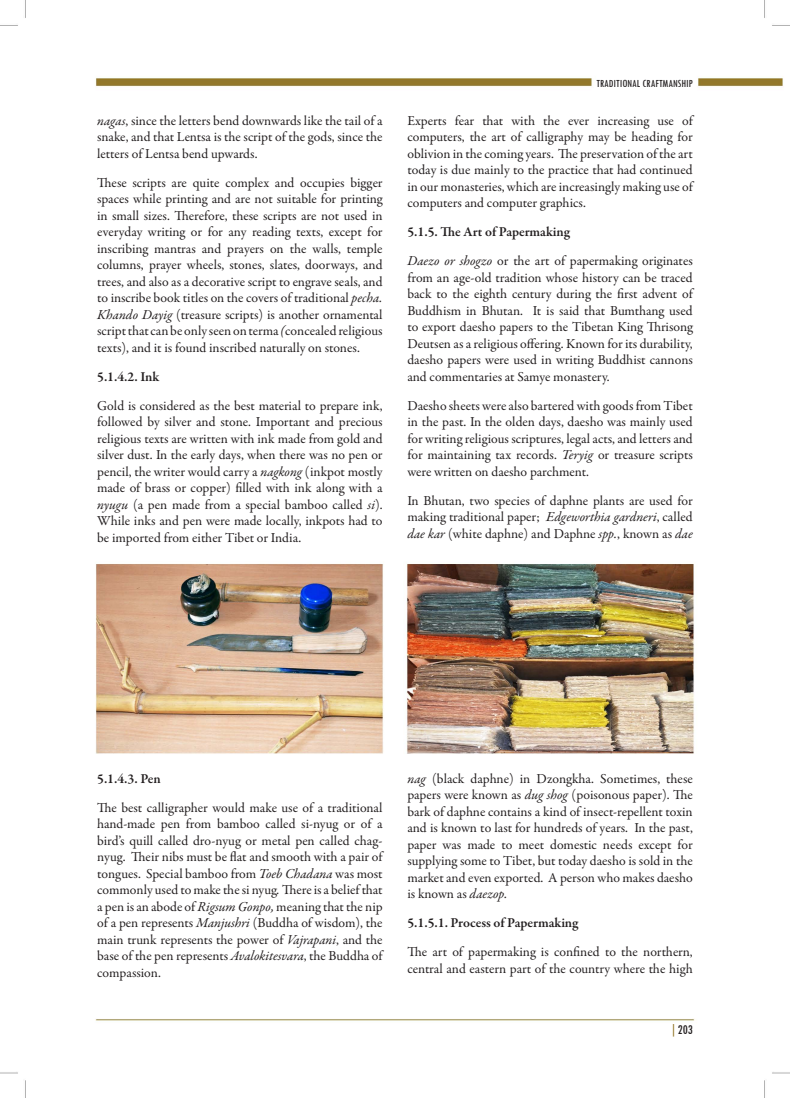
<style>
.page{position:relative;width:790px;height:1098px;background:#fff}
.page>*{position:absolute;margin:0;border:0;box-sizing:border-box;transform-origin:0 0}
.t1{font:13.75px/16.5px "Garamond Premr Pro";letter-spacing:-.005em;color:#231f20;text-align:justify}
.t2{font:600 13.75px "Garamond Premr Pro";letter-spacing:-.01em;color:#231f20}
.t3{font:condensed 13.75px "Tw Cen";color:#231f20}
.t4{font:condensed 11.25px "Tw Cen";color:#231f20}
.s1{font-style:italic}
.s2{font-weight:600}
.s3{font-family:"Sambhota Ededris";font-stretch:normal;font-size:12.5px;color:#937728}
</style>
<div class="page">
<img style="left:0;top:0;width:790px;height:1098px">
<img style="left:94px;top:561px;width:291px;height:195px">
<img style="left:407px;top:564px;width:285px;height:192px">
<p class="t1" style="left:97px;top:113px;width:287px"><span class="s1">nagas</span>, since the letters bend downwards like the tail of a snake, and that Lentsa is the script of the gods, since the letters of Lentsa bend upwards.</p>
<p class="t1" style="left:97px;top:175px;width:287px">These scripts are quite complex and occupies bigger spaces while printing and are not suitable for printing in small sizes. Therefore, these scripts are not used in everyday writing or for any reading texts, except for inscribing mantras and prayers on the walls, temple columns, prayer wheels, stones, slates, doorways, and trees, and also as a decorative script to engrave seals, and to inscribe book titles on the covers of traditional <span class="s1">pecha.<br>Khando Dayig</span> (treasure scripts) is another ornamental script that can be only seen on terma <span class="s1">(</span>concealed religious texts), and it is found inscribed naturally on stones.</p>
<p class="t2" style="left:97px;top:368px;width:64px">5.1.4.2. Ink</p>
<p class="t1" style="left:97px;top:398px;width:287px">Gold is considered as the best material to prepare ink, followed by silver and stone. Important and precious religious texts are written with ink made from gold and silver dust. In the early days, when there was no pen or pencil, the writer would carry a <span class="s1">nagkong</span> (inkpot mostly made of brass or copper) filled with ink along with a <span class="s1">nyugu</span> (a pen made from a special bamboo called <span class="s1">si</span>).<br>While inks and pen were made locally, inkpots had to be imported from either Tibet or India.</p>
<p class="t4" style="left:596px;top:76px;width:98px">TRADITIONAL CRAFTMANSHIP</p>
<p class="t1" style="left:407px;top:113px;width:287px">Experts fear that with the ever increasing use of computers, the art of calligraphy may be heading for oblivion in the coming years. The preservation of the art today is due mainly to the practice that had continued in our monasteries, which are increasingly making use of computers and computer graphics.</p>
<p class="t1" style="left:407px;top:218px;width:287px;line-height:29px"><span class="s2">5.1.5. The Art of Papermaking<br></span><span class="s1">Daezo or shogzo</span> or the art of papermaking originates</p>
<p class="t1" style="left:407px;top:270px;width:287px">from an age-old tradition whose history can be traced back to the eighth century during the first advent of Buddhism in Bhutan. It is said that Bumthang used to export daesho papers to the Tibetan King Thrisong Deutsen as a religious offering. Known for its durability, daesho papers were used in writing Buddhist cannons and commentaries at Samye monastery.</p>
<p class="t1" style="left:407px;top:398px;width:287px">Daesho sheets were also bartered with goods from Tibet in the past. In the olden days, daesho was mainly used for writing religious scriptures, legal acts, and letters and for maintaining tax records. <span class="s1">Teryig</span> or treasure scripts were written on daesho parchment.</p>
<p class="t1" style="left:407px;top:493px;width:287px">In Bhutan, two species of daphne plants are used for making traditional paper; <span class="s1">Edgeworthia gardneri</span>, called <span class="s1">dae kar</span> (white daphne) and Daphne <span class="s1">spp.</span>, known as <span class="s1">dae</span></p>
<p class="t2" style="left:97px;top:770px;width:65px">5.1.4.3. Pen</p>
<p class="t1" style="left:97px;top:799px;width:287px">The best calligrapher would make use of a traditional hand-made pen from bamboo called si-nyug or of a bird’s quill called dro-nyug or metal pen called chag&shy;nyug. Their nibs must be flat and smooth with a pair of tongues. Special bamboo from <span class="s1">Toeb Chadana</span> was most commonly used to make the si nyug<span class="s1">.</span> There is a belief that a pen is an abode of <span class="s1">Rigsum Gonpo,</span> meaning that the nip of a pen represents <span class="s1">Manjushri</span> (Buddha of wisdom), the main trunk represents the power of <span class="s1">Vajrapani</span>, and the base of the pen represents <span class="s1">Avalokitesvara</span>, the Buddha of compassion.</p>
<p class="t1" style="left:407px;top:770px;width:287px"><span class="s1">nag</span> (black daphne) in Dzongkha. Sometimes, these papers were known as <span class="s1">dug shog</span> (poisonous paper). The bark of daphne contains a kind of insect-repellent toxin and is known to last for hundreds of years. In the past, paper was made to meet domestic needs except for supplying some to Tibet, but today daesho is sold in the market and even exported. A person who makes daesho is known as <span class="s1">daezop.</span></p>
<p class="t2" style="left:407px;top:915px;width:172px">5.1.5.1. Process of Papermaking</p>
<p class="t1" style="left:407px;top:944px;width:287px">The art of papermaking is confined to the northern, central and eastern part of the country where the high</p>
<p class="t3" style="left:672px;top:1021px;width:22px"><span class="s3">|</span> 203</p>
</div>
